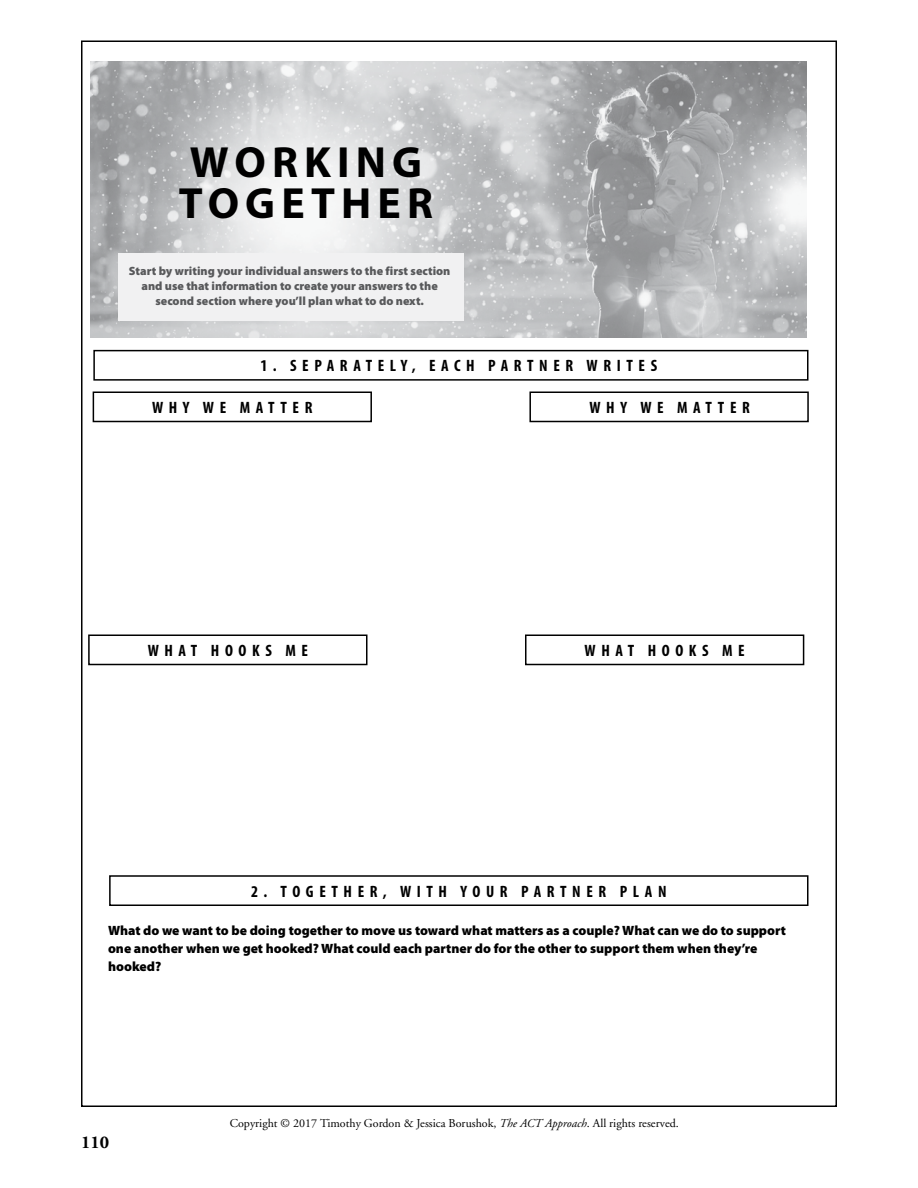
<style>
.page{position:relative;width:918px;height:1188px;background:#fff}
.page>*{position:absolute;margin:0;border:0;box-sizing:border-box;transform-origin:0 0}
.t1{font:700 43.8px/41px "Myriad Pro";letter-spacing:.14em;color:#000}
.t2{font:700 18px "Adobe Garamond";color:#000}
.t3{font:700 condensed 16.5px "Myriad Pro";letter-spacing:.34em;color:#000}
.t4{font:900 13.5px/18px "Myriad Pro";color:#000}
.t5{font:900 12px/15px "Myriad Pro";color:#58595b;text-align:center}
.t6{font:12px "Adobe Garamond";color:#000}
.s1{font-style:italic}
</style>
<div class="page">
<img style="left:90px;top:62px;width:717px;height:276px">
<div style="left:93px;top:350px;width:715px;height:31px;border:2px solid #000"></div>
<div style="left:109px;top:875px;width:699px;height:31px;border:2px solid #000"></div>
<div style="left:93px;top:392px;width:279px;height:30px;border:2px solid #000"></div>
<div style="left:88px;top:634px;width:280px;height:31px;border:2px solid #000"></div>
<div style="left:529px;top:392px;width:280px;height:30px;border:2px solid #000"></div>
<div style="left:525px;top:634px;width:279px;height:31px;border:2px solid #000"></div>
<div style="left:118px;top:254px;width:346px;height:67px;background:#f1f1f2"></div>
<h1 class="t1" style="left:179px;top:140px;width:256px">WORKING<br>TOGETHER</h1>
<p class="t5" style="left:129px;top:262px;width:323px">Start by writing your individual answers to the first section and use that information to create your answers to the second section where you’ll plan what to do next.</p>
<p class="t3" style="left:261px;top:355px;width:398px">1. SEPARATELY, EACH PARTNER WRITES</p>
<p class="t3" style="left:152px;top:397px;width:162px">WHY WE MATTER</p>
<p class="t3" style="left:148px;top:640px;width:162px">WHAT HOOKS ME</p>
<p class="t3" style="left:589px;top:397px;width:162px">WHY WE MATTER</p>
<p class="t3" style="left:585px;top:640px;width:162px">WHAT HOOKS ME</p>
<p class="t3" style="left:251px;top:881px;width:417px">2. TOGETHER, WITH YOUR PARTNER PLAN</p>
<p class="t4" style="left:108px;top:921px;width:680px">What do we want to be doing together to move us toward what matters as a couple? What can we do to support one another when we get hooked? What could each partner do for the other to support them when they’re hooked?</p>
<h2 class="t2" style="left:81px;top:1132px;width:30px">110</h2>
<p class="t6" style="left:230px;top:1117px;width:451px">Copyright © 2017 Timothy Gordon &amp; Jessica Borushok, <span class="s1">The ACT Approach</span>. All rights reserved.</p>
</div>
